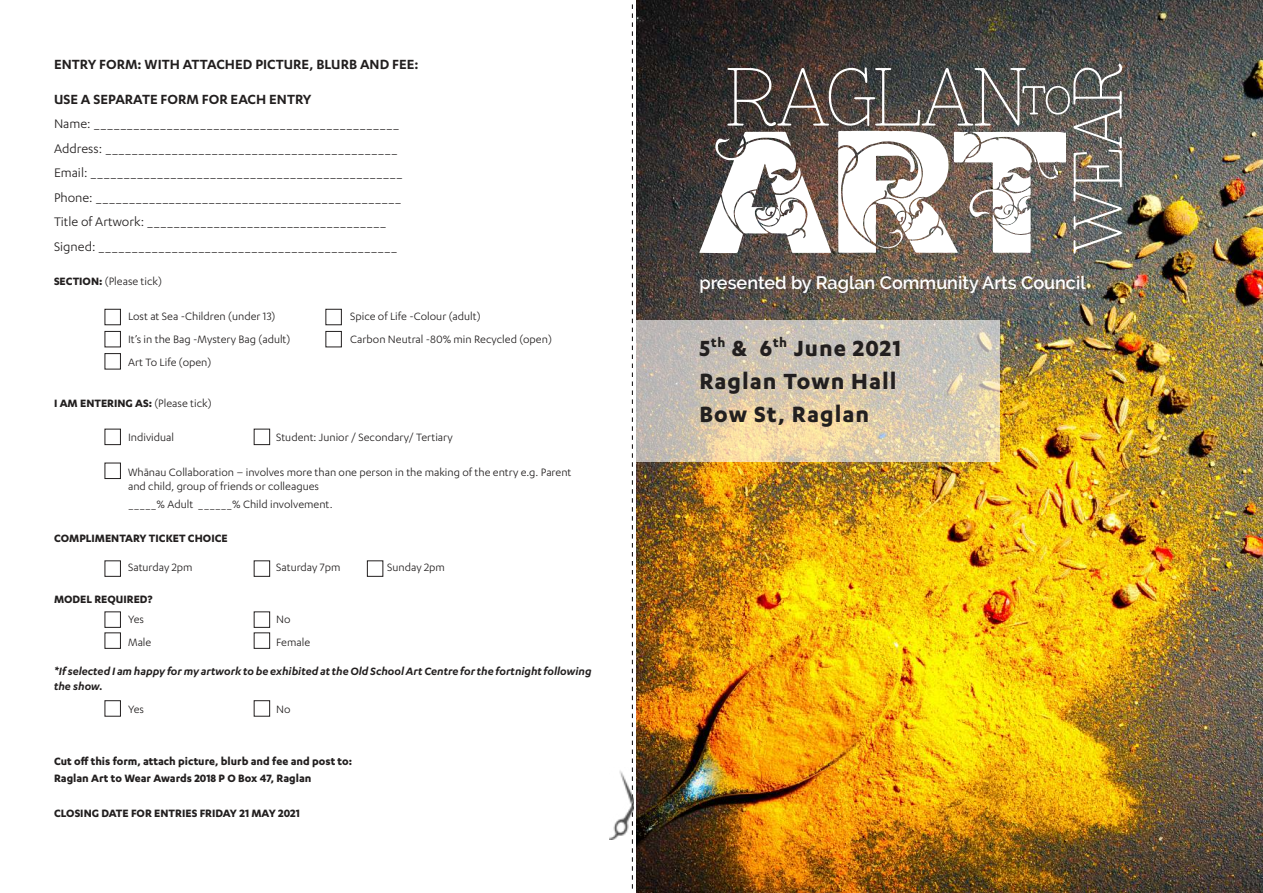
<style>
.page{position:relative;width:1263px;height:893px;background:#fff}
.page>*{position:absolute;margin:0;border:0;box-sizing:border-box;transform-origin:0 0}
.t1{font:700 25.5px/33px "Karbon";letter-spacing:.04em;color:#221f1f}
.t2{font:600 18px "Raleway";color:#fff}
.t3{font:600 15.45px "Karbon";color:#221f1f}
.t4{font:14.4px/24.5px "Karbon";color:#221f1f}
.t5{font:12.3px/14.4px "Karbon";color:#221f1f}
.t6{font:700 12.3px/17.2px "Karbon";color:#221f1f}
.t7{font:italic 600 12.3px/14.4px "Karbon";color:#221f1f}
.s1{font-weight:700}
.s2{font-weight:400}
</style>
<div class="page">
<img style="left:636px;top:0;width:627px;height:893px">
<svg style="left:699px;top:64px;width:424px;height:190px"></svg>
<svg style="left:636px;top:320px;width:363px;height:141px;background:#d3c7b2"></svg>
<svg style="left:632px;top:4px;width:1px;height:885px"></svg>
<img style="left:609px;top:768px;width:24px;height:72px">
<div style="left:105px;top:309px;width:16px;height:16px;border:1px solid #221f1f"></div>
<div style="left:105px;top:331px;width:16px;height:16px;border:1px solid #221f1f"></div>
<div style="left:105px;top:353px;width:16px;height:16px;border:1px solid #221f1f"></div>
<div style="left:325px;top:309px;width:17px;height:16px;border:1px solid #221f1f"></div>
<div style="left:325px;top:331px;width:17px;height:16px;border:1px solid #221f1f"></div>
<div style="left:105px;top:429px;width:16px;height:16px;border:1px solid #221f1f"></div>
<div style="left:254px;top:429px;width:16px;height:16px;border:1px solid #221f1f"></div>
<div style="left:105px;top:463px;width:16px;height:16px;border:1px solid #221f1f"></div>
<div style="left:105px;top:560px;width:16px;height:17px;border:1px solid #221f1f"></div>
<div style="left:254px;top:560px;width:16px;height:17px;border:1px solid #221f1f"></div>
<div style="left:105px;top:611px;width:16px;height:17px;border:1px solid #221f1f"></div>
<div style="left:254px;top:611px;width:16px;height:17px;border:1px solid #221f1f"></div>
<div style="left:367px;top:560px;width:16px;height:17px;border:1px solid #221f1f"></div>
<div style="left:105px;top:700px;width:16px;height:17px;border:1px solid #221f1f"></div>
<div style="left:254px;top:700px;width:16px;height:17px;border:1px solid #221f1f"></div>
<div style="left:105px;top:632px;width:16px;height:17px;border:1px solid #221f1f"></div>
<div style="left:254px;top:632px;width:16px;height:17px;border:1px solid #221f1f"></div>
<p class="t3" style="left:54px;top:60px;width:366px">ENTRY FORM: WITH ATTACHED PICTURE, BLURB AND FEE:</p>
<p class="t3" style="left:54px;top:94px;width:259px">USE A SEPARATE FORM FOR EACH ENTRY</p>
<p class="t4" style="left:54px;top:112px;width:350px">Name: ______________________________________________ Address: ____________________________________________ Email: _______________________________________________ Phone: ______________________________________________ Title of Artwork: ____________________________________ Signed: _____________________________________________</p>
<p class="t5" style="left:54px;top:275px;width:110px"><span class="s1">SECTION:</span> (Please tick)</p>
<p class="t5" style="left:128px;top:310px;width:149px">Lost at Sea -Children (under 13)</p>
<p class="t5" style="left:350px;top:310px;width:132px">Spice of Life -Colour (adult)</p>
<p class="t5" style="left:128px;top:333px;width:164px">It’s in the Bag -Mystery Bag (adult)</p>
<p class="t5" style="left:350px;top:333px;width:203px">Carbon Neutral -80% min Recycled (open)</p>
<p class="t5" style="left:128px;top:356px;width:85px">Art To Life (open)</p>
<p class="t6" style="left:54px;top:395px;width:159px">I AM ENTERING AS: <span class="s2">(Please tick)</span></p>
<p class="t5" style="left:128px;top:431px;width:47px">Individual</p>
<p class="t5" style="left:276px;top:431px;width:178px">Student: Junior / Secondary/ Tertiary</p>
<p class="t5" style="left:128px;top:466px;width:445px">Whānau Collaboration – involves more than one person in the making of the entry e.g. Parent and child, group of friends or colleagues</p>
<p class="t5" style="left:128px;top:497px;width:206px">_____% Adult ______% Child involvement.</p>
<p class="t6" style="left:54px;top:530px;width:175px">COMPLIMENTARY TICKET CHOICE</p>
<p class="t5" style="left:128px;top:561px;width:66px">Saturday 2pm</p>
<p class="t5" style="left:276px;top:561px;width:66px">Saturday 7pm</p>
<p class="t5" style="left:387px;top:561px;width:59px">Sunday 2pm</p>
<p class="t6" style="left:54px;top:591px;width:100px">MODEL REQUIRED?</p>
<p class="t5" style="left:128px;top:613px;width:18px">Yes</p>
<p class="t5" style="left:276px;top:613px;width:16px">No</p>
<p class="t5" style="left:128px;top:636px;width:25px">Male</p>
<p class="t5" style="left:276px;top:636px;width:36px">Female</p>
<p class="t7" style="left:54px;top:665px;width:539px">*If selected I am happy for my artwork to be exhibited at the Old School Art Centre for the fortnight following the show.</p>
<p class="t5" style="left:128px;top:702px;width:18px">Yes</p>
<p class="t5" style="left:276px;top:702px;width:16px">No</p>
<p class="t6" style="left:54px;top:753px;width:300px">Cut off this form, attach picture, blurb and fee and post to:<br>Raglan Art to Wear Awards 2018 P O Box 47, Raglan</p>
<p class="t6" style="left:54px;top:805px;width:247px">CLOSING DATE FOR ENTRIES FRIDAY 21 MAY 2021</p>
<h2 class="t2" style="left:699px;top:276px;width:388px">presented by Raglan Community Arts Council</h2>
<h1 class="t1" style="left:699px;top:333px;width:203px">5<sup>th</sup> &amp; 6<sup>th</sup> June 2021<br>Raglan Town Hall<br>Bow St, Raglan</h1>
</div>
